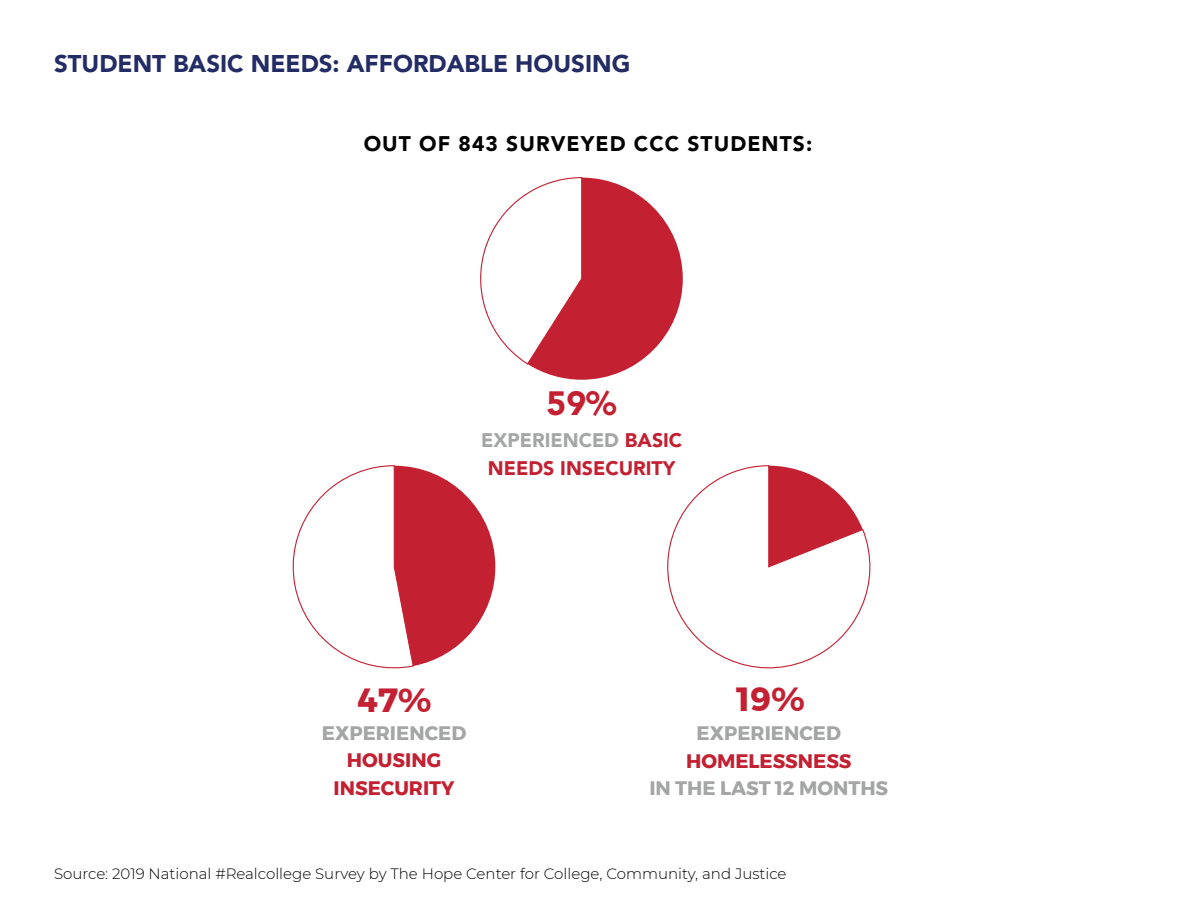
<style>
.page{position:relative;width:1188px;height:918px;background:#fff}
.page>*{position:absolute;margin:0;border:0;box-sizing:border-box;transform-origin:0 0}
.t1{font:700 33.45px "Montserrat";color:#c32032}
.t2{font:900 33.45px "Avenir LT Std";color:#c32032}
.t3{font:900 24px "Avenir LT Std";color:#232c64}
.t4{font:900 21px "Avenir LT Std";letter-spacing:.05em;color:#000}
.t5{font:700 19.5px "Montserrat";color:#a4a5a5}
.t6{font:900 19.5px/27.9px "Avenir LT Std";color:#c32032;text-align:center}
.t7{font:700 19.5px/27.9px "Montserrat";color:#c32032;text-align:center}
.t8{font:300 15px "Montserrat";color:#000}
.s1{color:#a4a5a5}
</style>
<div class="page">
<svg style="left:480px;top:177px;width:203px;height:203px"></svg>
<svg style="left:292px;top:465px;width:203px;height:204px"></svg>
<svg style="left:667px;top:465px;width:204px;height:204px"></svg>
<h2 class="t3" style="left:54px;top:49px;width:578px">STUDENT BASIC NEEDS: AFFORDABLE HOUSING</h2>
<h3 class="t4" style="left:364px;top:130px;width:450px">OUT OF 843 SURVEYED CCC STUDENTS:</h3>
<h1 class="t2" style="left:547px;top:383px;width:71px">59%</h1>
<h3 class="t6" style="left:481px;top:427px;width:203px"><span class="s1">EXPERIENCED</span> BASIC<br>NEEDS INSECURITY</h3>
<h1 class="t1" style="left:358px;top:673px;width:75px">47%</h1>
<h3 class="t5" style="left:322px;top:717px;width:146px">EXPERIENCED</h3>
<h3 class="t7" style="left:334px;top:747px;width:123px">HOUSING<br>INSECURITY</h3>
<h1 class="t1" style="left:737px;top:672px;width:69px">19%</h1>
<h3 class="t5" style="left:697px;top:717px;width:146px">EXPERIENCED</h3>
<h3 class="t7" style="left:686px;top:747px;width:167px">HOMELESSNESS</h3>
<h3 class="t5" style="left:649px;top:773px;width:240px">IN THE LAST 12 MONTHS</h3>
<p class="t8" style="left:54px;top:863px;width:734px">Source: 2019 National #Realcollege Survey by The Hope Center for College, Community, and Justice</p>
</div>
